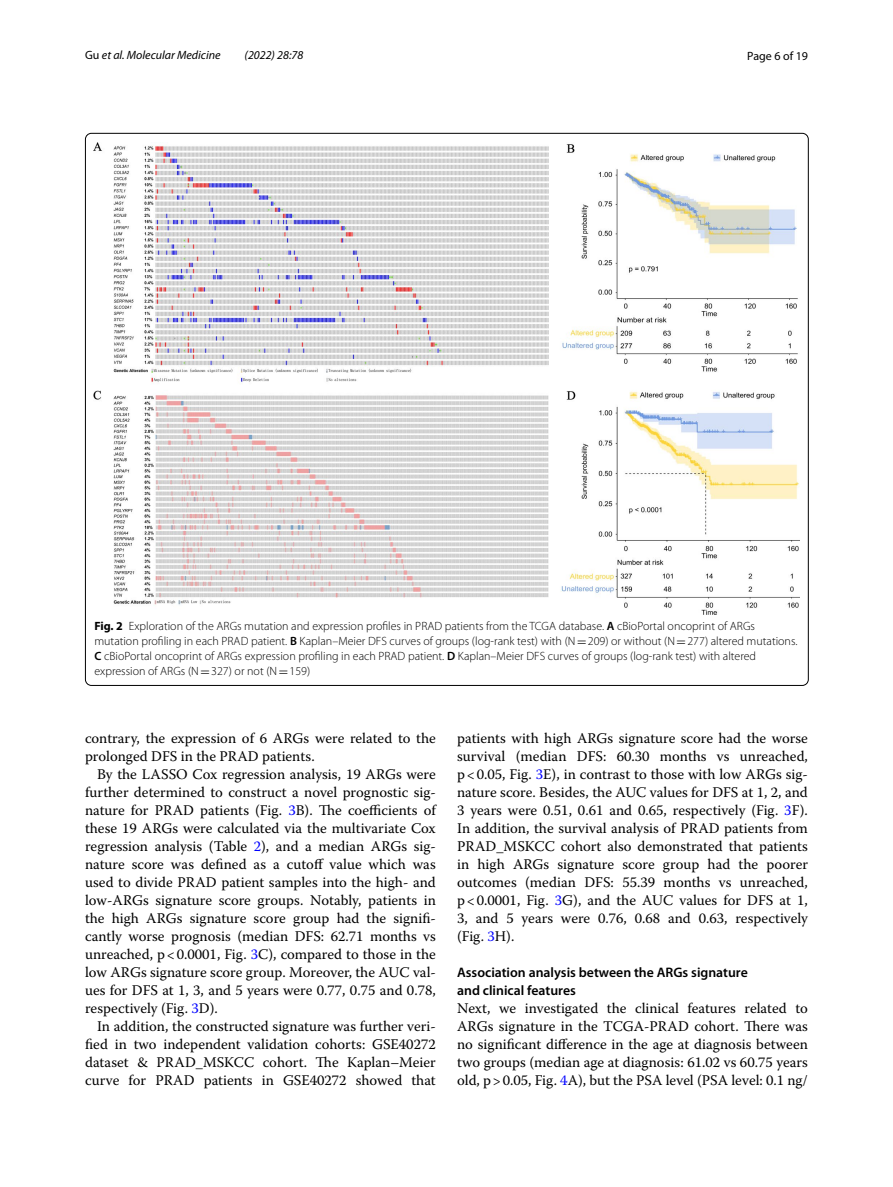
<style>
.page{position:relative;width:893px;height:1187px;background:#fff}
.page>*{position:absolute;margin:0;border:0;box-sizing:border-box;transform-origin:0 0}
.t1{font:14.7px/18px "Warnock Pro";color:#000;text-align:justify}
.t2{font:600 13.8px/18px "Myriad Pro";color:#000}
.t3{font:300 12px/15px "Myriad Pro";color:#000}
.t4{font:italic 12px "Myriad Pro";color:#000}
.t5{font:12px "Myriad Pro";color:#000}
.s1{font-style:normal}
.s2{font-weight:700}
.s3{font-weight:600}
.s4{font-family:"MTSY";font-weight:400}
.s5{color:#00f}
</style>
<div class="page">
<img style="left:94px;top:142px;width:706px;height:473px">
<p class="t4" style="left:85px;top:48px;width:137px"><span class="s1">Gu</span> et al. Molecular Medicine</p>
<p class="t4" style="left:245px;top:48px;width:60px">(2022) 28:78</p>
<p class="t5" style="left:747px;top:48px;width:62px">Page 6 of 19</p>
<p class="t3" style="left:94px;top:618px;width:704px"><span class="s2">Fig. 2</span> Exploration of the ARGs mutation and expression profiles in PRAD patients from the TCGA database. <span class="s3">A</span> cBioPortal oncoprint of ARGs mutation profiling in each PRAD patient. <span class="s3">B</span> Kaplan–Meier DFS curves of groups (log-rank test) with (N<span class="s4">=</span>209) or without (N<span class="s4">=</span>277) altered mutations.<br><span class="s3">C</span> cBioPortal oncoprint of ARGs expression profiling in each PRAD patient. <span class="s3">D</span> Kaplan–Meier DFS curves of groups (log-rank test) with altered expression of ARGs (N<span class="s4">=</span>327) or not (N<span class="s4">=</span>159)</p>
<p class="t1" style="left:85px;top:729px;width:352px">contrary, the expression of 6 ARGs were related to the prolonged DFS in the PRAD patients.</p>
<p class="t1" style="left:85px;top:765px;width:352px;text-indent:12px">By the LASSO Cox regression analysis, 19 ARGs were further determined to construct a novel prognostic sig&shy;nature for PRAD patients (Fig. <span class="s5">3</span>B). The coefficients of these 19 ARGs were calculated via the multivariate Cox regression analysis (Table <span class="s5">2</span>), and a median ARGs sig&shy;nature score was defined as a cutoff value which was used to divide PRAD patient samples into the high- and low-ARGs signature score groups. Notably, patients in the high ARGs signature score group had the signifi&shy;cantly worse prognosis (median DFS: 62.71 months vs unreached, p&lt;0.0001, Fig. <span class="s5">3</span>C), compared to those in the low ARGs signature score group. Moreover, the AUC val&shy;ues for DFS at 1, 3, and 5 years were 0.77, 0.75 and 0.78, respectively (Fig. <span class="s5">3</span>D).</p>
<p class="t1" style="left:85px;top:1017px;width:352px;text-indent:12px">In addition, the constructed signature was further veri&shy;fied in two independent validation cohorts: GSE40272 dataset &amp; PRAD_MSKCC cohort. The Kaplan–Meier curve for PRAD patients in GSE40272 showed that</p>
<p class="t1" style="left:457px;top:729px;width:352px">patients with high ARGs signature score had the worse survival (median DFS: 60.30 months vs unreached, p&lt;0.05, Fig. <span class="s5">3</span>E), in contrast to those with low ARGs sig&shy;nature score. Besides, the AUC values for DFS at 1, 2, and 3 years were 0.51, 0.61 and 0.65, respectively (Fig. <span class="s5">3</span>F).<br>In addition, the survival analysis of PRAD patients from PRAD_MSKCC cohort also demonstrated that patients in high ARGs signature score group had the poorer outcomes (median DFS: 55.39 months vs unreached, p&lt;0.0001, Fig. <span class="s5">3</span>G), and the AUC values for DFS at 1, 3, and 5 years were 0.76, 0.68 and 0.63, respectively (Fig. <span class="s5">3</span>H).</p>
<p class="t2" style="left:457px;top:963px;width:292px">Association analysis between the ARGs signature and clinical features</p>
<p class="t1" style="left:457px;top:999px;width:352px">Next, we investigated the clinical features related to ARGs signature in the TCGA-PRAD cohort. There was no significant difference in the age at diagnosis between two groups (median age at diagnosis: 61.02 vs 60.75 years old, p&gt;0.05, Fig. <span class="s5">4</span>A), but the PSA level (PSA level: 0.1 ng/</p>
</div>
